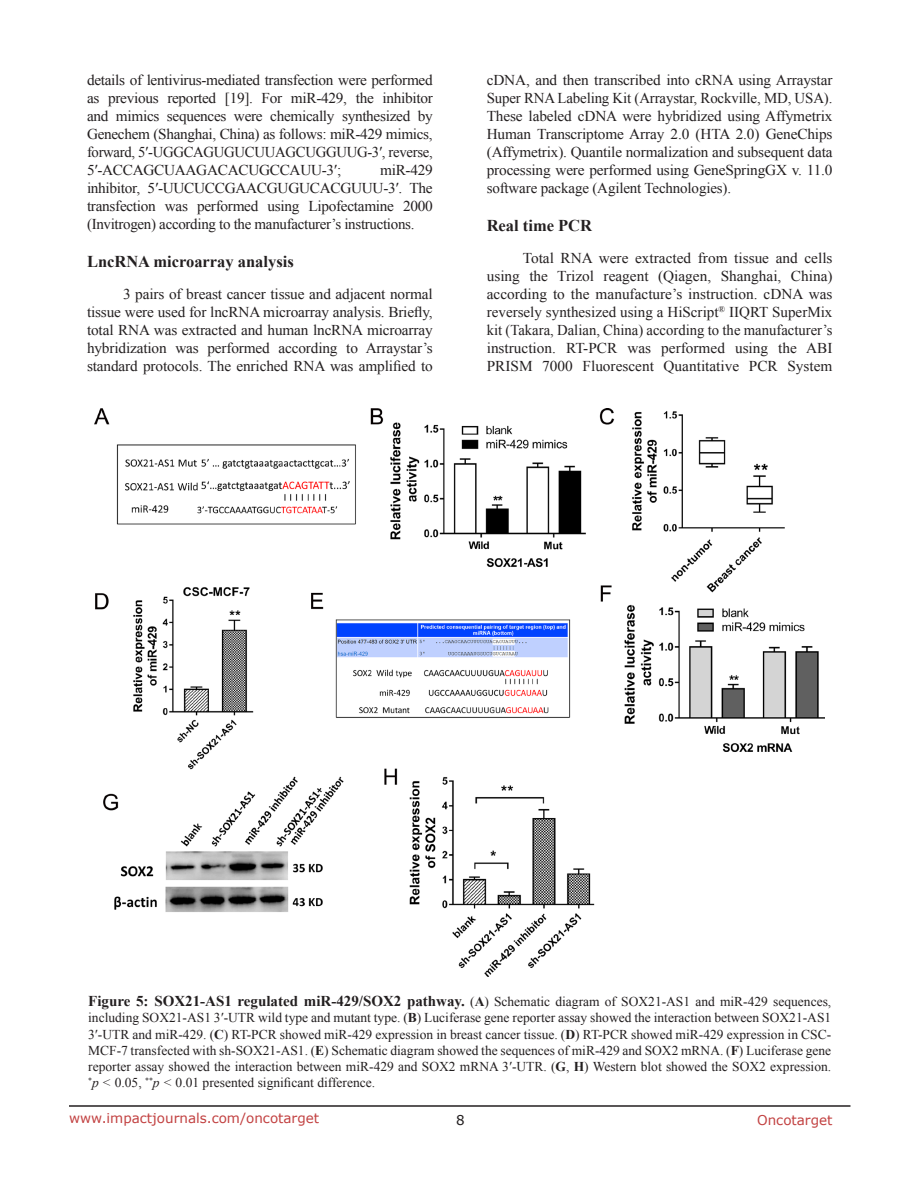
<style>
.page{position:relative;width:918px;height:1188px;background:#fff}
.page>*{position:absolute;margin:0;border:0;box-sizing:border-box;transform-origin:0 0}
.SubHeading{font:700 16.5px "Times New Roman";color:#231f20}
.BodyText{font:15px/18px "Times New Roman";letter-spacing:-.01em;color:#231f20;text-align:justify}
.Figuretrx{font:13.5px/16.2px "Times New Roman";color:#231f20;text-align:justify}
.t1{font:13.5px "Verdana";color:#c24141}
.t2{font:13.5px "Verdana";color:#231f20}
.s1{font-weight:700;font-size:15px}
.s2{font-weight:700}
.s3{font-style:italic}
</style>
<div class="page">
<hr style="left:69px;top:1105px;width:781px;height:2px;background:#231f20">
<img style="left:95px;top:409px;width:730px;height:568px">
<p class="BodyText" style="left:87px;top:71px;width:347px">details of lentivirus-mediated transfection were performed as previous reported [19]. For miR-429, the inhibitor and mimics sequences were chemically synthesized by Genechem (Shanghai, China) as follows: miR-429 mimics, forward, 5′-UGGCAGUGUCUUAGCUGGUUG-3′, reverse, 5′-ACCAGCUAAGACACUGCCAUU-3′;</p>
<p class="BodyText" style="left:87px;top:161px;width:347px;text-indent:293px">miR-429 inhibitor, 5′-UUCUCCGAACGUGUCACGUUU-3′. The transfection was performed using Lipofectamine 2000 (Invitrogen) according to the manufacturer’s instructions.</p>
<p class="SubHeading" style="left:87px;top:250px;width:208px">LncRNA microarray analysis</p>
<p class="BodyText" style="left:87px;top:284px;width:347px;text-indent:36px">3 pairs of breast cancer tissue and adjacent normal tissue were used for lncRNA microarray analysis. Briefly, total RNA was extracted and human lncRNA microarray hybridization was performed according to Arraystar’s standard protocols. The enriched RNA was amplified to</p>
<p class="BodyText" style="left:487px;top:71px;width:347px">cDNA, and then transcribed into cRNA using Arraystar Super RNA Labeling Kit (Arraystar, Rockville, MD, USA).<br>These labeled cDNA were hybridized using Affymetrix Human Transcriptome Array 2.0 (HTA 2.0) GeneChips (Affymetrix). Quantile normalization and subsequent data processing were performed using GeneSpringGX v. 11.0 software package (Agilent Technologies).</p>
<p class="SubHeading" style="left:487px;top:214px;width:107px">Real time PCR</p>
<p class="BodyText" style="left:487px;top:248px;width:347px;text-indent:36px">Total RNA were extracted from tissue and cells using the Trizol reagent (Qiagen, Shanghai, China) according to the manufacture’s instruction. cDNA was reversely synthesized using a HiScript<sup>®</sup> IIQRT SuperMix kit (Takara, Dalian, China) according to the manufacturer’s instruction. RT-PCR was performed using the ABI PRISM 7000 Fluorescent Quantitative PCR System</p>
<p class="Figuretrx" style="left:88px;top:993px;width:745px"><span class="s1">Figure 5: SOX21-AS1 regulated miR-429/SOX2 pathway.</span> (<span class="s2">A</span>) Schematic diagram of SOX21-AS1 and miR-429 sequences, including SOX21-AS1 3′-UTR wild type and mutant type. (<span class="s2">B</span>) Luciferase gene reporter assay showed the interaction between SOX21-AS1<br>3′-UTR and miR-429. (<span class="s2">C</span>) RT-PCR showed miR-429 expression in breast cancer tissue. (<span class="s2">D</span>) RT-PCR showed miR-429 expression in CSC-MCF-7 transfected with sh-SOX21-AS1. (<span class="s2">E</span>) Schematic diagram showed the sequences of miR-429 and SOX2 mRNA. (<span class="s2">F</span>) Luciferase gene reporter assay showed the interaction between miR-429 and SOX2 mRNA 3′-UTR. (<span class="s2">G</span>, <span class="s2">H</span>) Western blot showed the SOX2 expression. <sup>*</sup><span class="s3">p &lt;</span> 0.05, <sup>**</sup><span class="s3">p &lt;</span> 0.01 presented significant difference.</p>
<p class="t1" style="left:69px;top:1109px;width:252px">www.impactjournals.com/oncotarget</p>
<p class="t2" style="left:456px;top:1111px;width:10px">8</p>
<p class="t1" style="left:757px;top:1111px;width:77px">Oncotarget</p>
</div>
